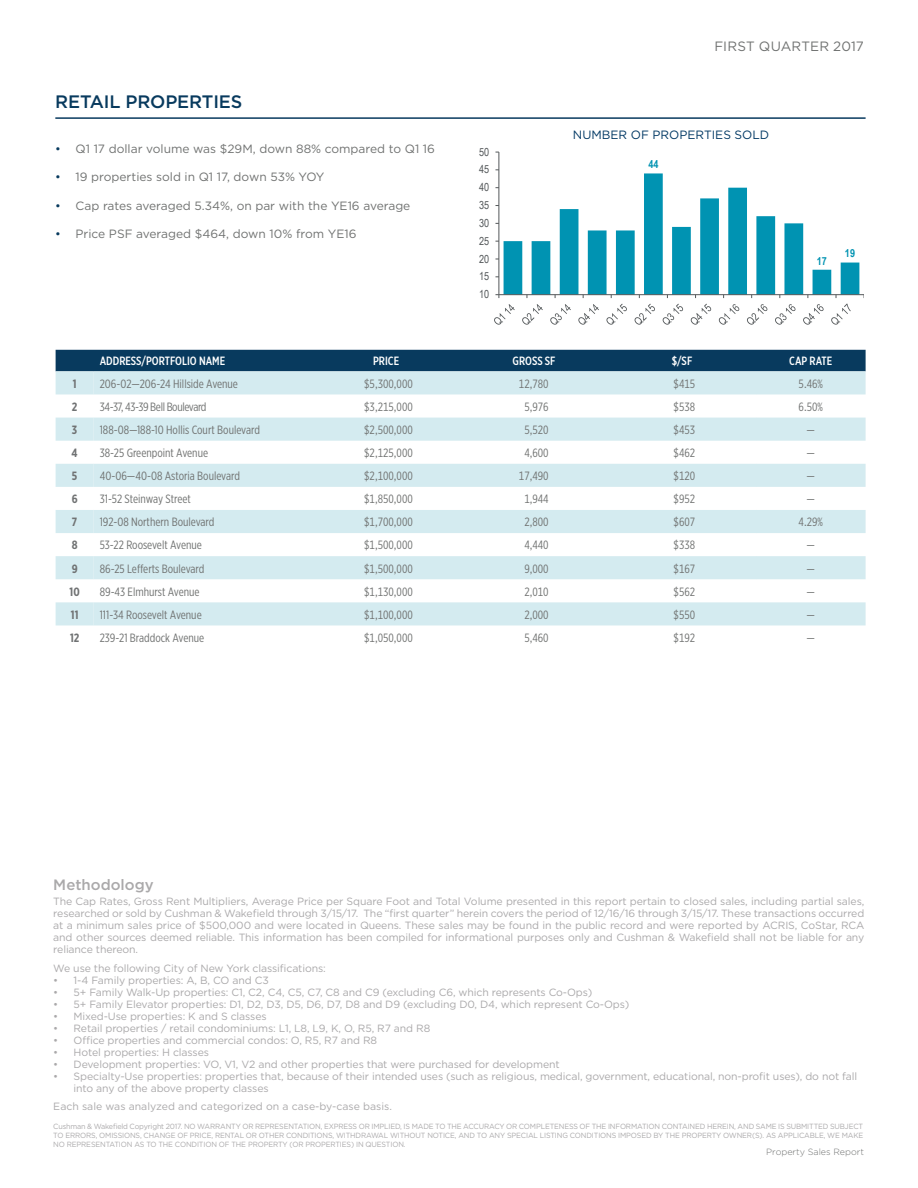
<style>
.page{position:relative;width:918px;height:1188px;background:#fff}
.page>*{position:absolute;margin:0;border:0;box-sizing:border-box;transform-origin:0 0}
.t1{font:500 18px "Gotham";letter-spacing:-.01em;color:#083a5e}
.t2{font:500 15px "Gotham";color:#aaa9aa}
.t3{font:13.5px "Gotham";letter-spacing:.01em;color:#707271}
.t4{font:12px "Gotham X Narrow";color:#707271}
.t5{font:12px "Gotham";color:#707271}
.t6{font:500 12px "Gotham X Narrow";color:#fff}
.t7{font:12px "Gotham X Narrow";letter-spacing:-.03em;color:#707271}
.cwDOC_TITLE_1{font:12px "Gotham";color:#003864}
.t8{font:700 12px "Gotham X Narrow";color:#707273}
.t9{font:11.1px "Arial Narrow";letter-spacing:-.005em;color:#54585a}
.t10{font:700 11.1px "Arial Narrow";color:#0093b2}
.t11{font:10.5px/12px "Gotham";letter-spacing:-.01em;color:#aaa9aa;text-align:justify}
.t12{font:300 9px "Gotham";color:#707271}
.Disclaimer_Fine_Prin{font:7.5px/9px "Gotham";letter-spacing:-.02em;color:#aaa9aa;text-align:justify;scale:.96 1}
.s1{color:#083a5e}
</style>
<div class="page">
<hr style="left:55px;top:117px;width:811px;height:2px;background:#083a5e">
<div style="left:56px;top:350px;width:810px;height:21px;background:#083a5e"></div>
<svg style="left:56px;top:371px;width:38px;height:254px;fill:#d4ebf0"></svg>
<svg style="left:94px;top:371px;width:772px;height:254px;fill:#d4ebf0"></svg>
<hr style="left:499px;top:152px;width:1px;height:143px;background:#54585a">
<svg style="left:494px;top:170px;width:370px;height:155px"></svg>
<p class="t1" style="left:55px;top:90px;width:188px">RETAIL PROPERTIES</p>
<p class="t5" style="left:55px;top:141px;width:381px"><span class="s1">•</span> Q1 17 dollar volume was $29M, down 88% compared to Q1 16</p>
<p class="t5" style="left:55px;top:169px;width:271px"><span class="s1">•</span> 19 properties sold in Q1 17, down 53% YOY</p>
<p class="t5" style="left:55px;top:198px;width:357px"><span class="s1">•</span> Cap rates averaged 5.34%, on par with the YE16 average</p>
<p class="t5" style="left:55px;top:226px;width:303px"><span class="s1">•</span> Price PSF averaged $464, down 10% from YE16</p>
<p class="t9" style="left:479px;top:144px;width:12px">50</p>
<p class="t9" style="left:479px;top:161px;width:12px">45</p>
<p class="t9" style="left:479px;top:179px;width:12px">40</p>
<p class="t9" style="left:479px;top:197px;width:12px">35</p>
<p class="t9" style="left:479px;top:215px;width:12px">30</p>
<p class="t9" style="left:479px;top:233px;width:12px">25</p>
<p class="t9" style="left:479px;top:251px;width:12px">20</p>
<p class="t9" style="left:479px;top:268px;width:12px">15</p>
<p class="t9" style="left:479px;top:286px;width:12px">10</p>
<p class="t3" style="left:714px;top:38px;width:151px">FIRST QUARTER 2017</p>
<p class="cwDOC_TITLE_1" style="left:573px;top:127px;width:198px">NUMBER OF PROPERTIES SOLD</p>
<p class="t10" style="left:648px;top:156px;width:12px">44</p>
<p class="t10" style="left:817px;top:252px;width:12px">17</p>
<p class="t10" style="left:845px;top:245px;width:12px">19</p>
<p class="t6" style="left:100px;top:354px;width:127px">ADDRESS/PORTFOLIO NAME</p>
<p class="t6" style="left:373px;top:354px;width:28px">PRICE</p>
<p class="t6" style="left:513px;top:354px;width:44px">GROSS SF</p>
<p class="t6" style="left:672px;top:354px;width:22px">$/SF</p>
<p class="t6" style="left:789px;top:354px;width:45px">CAP RATE</p>
<p class="t8" style="left:73px;top:376px;width:5px">1</p>
<p class="t4" style="left:100px;top:376px;width:140px">206-02—206-24 Hillside Avenue</p>
<p class="t4" style="left:364px;top:376px;width:50px">$5,300,000</p>
<p class="t4" style="left:519px;top:376px;width:31px">12,780</p>
<p class="t4" style="left:674px;top:376px;width:23px">$415</p>
<p class="t4" style="left:799px;top:376px;width:26px">5.46%</p>
<p class="t8" style="left:72px;top:399px;width:7px">2</p>
<p class="t7" style="left:100px;top:399px;width:108px">34-37, 43-39 Bell Boulevard</p>
<p class="t4" style="left:364px;top:399px;width:50px">$3,215,000</p>
<p class="t4" style="left:524px;top:399px;width:26px">5,976</p>
<p class="t4" style="left:674px;top:399px;width:23px">$538</p>
<p class="t4" style="left:799px;top:399px;width:26px">6.50%</p>
<p class="t8" style="left:72px;top:422px;width:7px">3</p>
<p class="t4" style="left:100px;top:423px;width:162px">188-08—188-10 Hollis Court Boulevard</p>
<p class="t4" style="left:364px;top:423px;width:50px">$2,500,000</p>
<p class="t4" style="left:524px;top:423px;width:26px">5,520</p>
<p class="t4" style="left:674px;top:423px;width:23px">$453</p>
<p class="t4" style="left:807px;top:423px;width:10px">—</p>
<p class="t8" style="left:72px;top:445px;width:8px">4</p>
<p class="t4" style="left:100px;top:446px;width:110px">38-25 Greenpoint Avenue</p>
<p class="t4" style="left:364px;top:446px;width:50px">$2,125,000</p>
<p class="t4" style="left:524px;top:446px;width:26px">4,600</p>
<p class="t4" style="left:674px;top:446px;width:23px">$462</p>
<p class="t4" style="left:807px;top:446px;width:10px">—</p>
<p class="t8" style="left:72px;top:469px;width:7px">5</p>
<p class="t4" style="left:100px;top:469px;width:142px">40-06—40-08 Astoria Boulevard</p>
<p class="t4" style="left:364px;top:469px;width:50px">$2,100,000</p>
<p class="t4" style="left:519px;top:469px;width:31px">17,490</p>
<p class="t4" style="left:674px;top:469px;width:23px">$120</p>
<p class="t4" style="left:807px;top:469px;width:10px">—</p>
<p class="t8" style="left:72px;top:492px;width:7px">6</p>
<p class="t4" style="left:100px;top:492px;width:93px">31-52 Steinway Street</p>
<p class="t4" style="left:364px;top:492px;width:50px">$1,850,000</p>
<p class="t4" style="left:524px;top:492px;width:26px">1,944</p>
<p class="t4" style="left:674px;top:492px;width:23px">$952</p>
<p class="t4" style="left:807px;top:492px;width:10px">—</p>
<p class="t8" style="left:72px;top:515px;width:7px">7</p>
<p class="t4" style="left:100px;top:515px;width:116px">192-08 Northern Boulevard</p>
<p class="t4" style="left:364px;top:515px;width:50px">$1,700,000</p>
<p class="t4" style="left:524px;top:515px;width:26px">2,800</p>
<p class="t4" style="left:674px;top:515px;width:23px">$607</p>
<p class="t4" style="left:799px;top:515px;width:26px">4.29%</p>
<p class="t8" style="left:72px;top:538px;width:7px">8</p>
<p class="t4" style="left:100px;top:538px;width:104px">53-22 Roosevelt Avenue</p>
<p class="t4" style="left:364px;top:538px;width:50px">$1,500,000</p>
<p class="t4" style="left:524px;top:538px;width:26px">4,440</p>
<p class="t4" style="left:674px;top:538px;width:23px">$338</p>
<p class="t4" style="left:807px;top:538px;width:10px">—</p>
<p class="t8" style="left:72px;top:561px;width:7px">9</p>
<p class="t4" style="left:100px;top:561px;width:106px">86-25 Lefferts Boulevard</p>
<p class="t4" style="left:364px;top:561px;width:50px">$1,500,000</p>
<p class="t4" style="left:524px;top:561px;width:26px">9,000</p>
<p class="t4" style="left:674px;top:561px;width:23px">$167</p>
<p class="t4" style="left:807px;top:561px;width:10px">—</p>
<p class="t8" style="left:70px;top:584px;width:12px">10</p>
<p class="t4" style="left:100px;top:584px;width:101px">89-43 Elmhurst Avenue</p>
<p class="t4" style="left:364px;top:584px;width:50px">$1,130,000</p>
<p class="t4" style="left:524px;top:584px;width:26px">2,010</p>
<p class="t4" style="left:674px;top:584px;width:23px">$562</p>
<p class="t4" style="left:807px;top:584px;width:10px">—</p>
<p class="t8" style="left:71px;top:607px;width:9px">11</p>
<p class="t4" style="left:100px;top:607px;width:104px">111-34 Roosevelt Avenue</p>
<p class="t4" style="left:364px;top:607px;width:50px">$1,100,000</p>
<p class="t4" style="left:524px;top:607px;width:26px">2,000</p>
<p class="t4" style="left:674px;top:607px;width:23px">$550</p>
<p class="t4" style="left:807px;top:607px;width:10px">—</p>
<p class="t8" style="left:70px;top:630px;width:11px">12</p>
<p class="t4" style="left:100px;top:630px;width:106px">239-21 Braddock Avenue</p>
<p class="t4" style="left:364px;top:630px;width:50px">$1,050,000</p>
<p class="t4" style="left:524px;top:630px;width:26px">5,460</p>
<p class="t4" style="left:674px;top:630px;width:23px">$192</p>
<p class="t4" style="left:807px;top:630px;width:10px">—</p>
<p class="t2" style="left:53px;top:874px;width:102px">Methodology</p>
<p class="t11" style="left:53px;top:895px;width:813px">The Cap Rates, Gross Rent Multipliers, Average Price per Square Foot and Total Volume presented in this report pertain to closed sales, including partial sales, researched or sold by Cushman &amp; Wakefield through 3/15/17. The “first quarter” herein covers the period of 12/16/16 through 3/15/17. These transactions occurred at a minimum sales price of $500,000 and were located in Queens. These sales may be found in the public record and were reported by ACRIS, CoStar, RCA and other sources deemed reliable. This information has been compiled for informational purposes only and Cushman &amp; Wakefield shall not be liable for any reliance thereon.</p>
<p class="t11" style="left:53px;top:962px;width:274px">We use the following City of New York classifications:</p>
<p class="t11" style="left:53px;top:974px;width:217px">• 1-4 Family properties: A, B, CO and C3</p>
<p class="t11" style="left:53px;top:986px;width:540px">• 5+ Family Walk-Up properties: C1, C2, C4, C5, C7, C8 and C9 (excluding C6, which represents Co-Ops)</p>
<p class="t11" style="left:53px;top:998px;width:577px">• 5+ Family Elevator properties: D1, D2, D3, D5, D6, D7, D8 and D9 (excluding D0, D4, which represent Co-Ops)</p>
<p class="t11" style="left:53px;top:1010px;width:215px">• Mixed-Use properties: K and S classes</p>
<p class="t11" style="left:53px;top:1022px;width:378px">• Retail properties / retail condominiums: L1, L8, L9, K, O, R5, R7 and R8</p>
<p class="t11" style="left:53px;top:1034px;width:325px">• Office properties and commercial condos: O, R5, R7 and R8</p>
<p class="t11" style="left:53px;top:1046px;width:157px">• Hotel properties: H classes</p>
<p class="t11" style="left:53px;top:1058px;width:508px">• Development properties: VO, V1, V2 and other properties that were purchased for development</p>
<p class="t11" style="left:74px;top:1070px;width:785px;text-indent:-20px">• Specialty-Use properties: properties that, because of their intended uses (such as religious, medical, government, educational, non-profit uses), do not fall into any of the above property classes</p>
<p class="t11" style="left:53px;top:1100px;width:340px">Each sale was analyzed and categorized on a case-by-case basis.</p>
<p class="Disclaimer_Fine_Prin" style="left:53px;top:1122px;width:845px">Cushman &amp; Wakefield Copyright 2017. NO WARRANTY OR REPRESENTATION, EXPRESS OR IMPLIED, IS MADE TO THE ACCURACY OR COMPLETENESS OF THE INFORMATION CONTAINED HEREIN, AND SAME IS SUBMITTED SUBJECT TO ERRORS, OMISSIONS, CHANGE OF PRICE, RENTAL OR OTHER CONDITIONS, WITHDRAWAL WITHOUT NOTICE, AND TO ANY SPECIAL LISTING CONDITIONS IMPOSED BY THE PROPERTY OWNER(S). AS APPLICABLE, WE MAKE NO REPRESENTATION AS TO THE CONDITION OF THE PROPERTY (OR PROPERTIES) IN QUESTION.</p>
<p class="t12" style="left:766px;top:1146px;width:99px">Property Sales Report</p>
</div>
